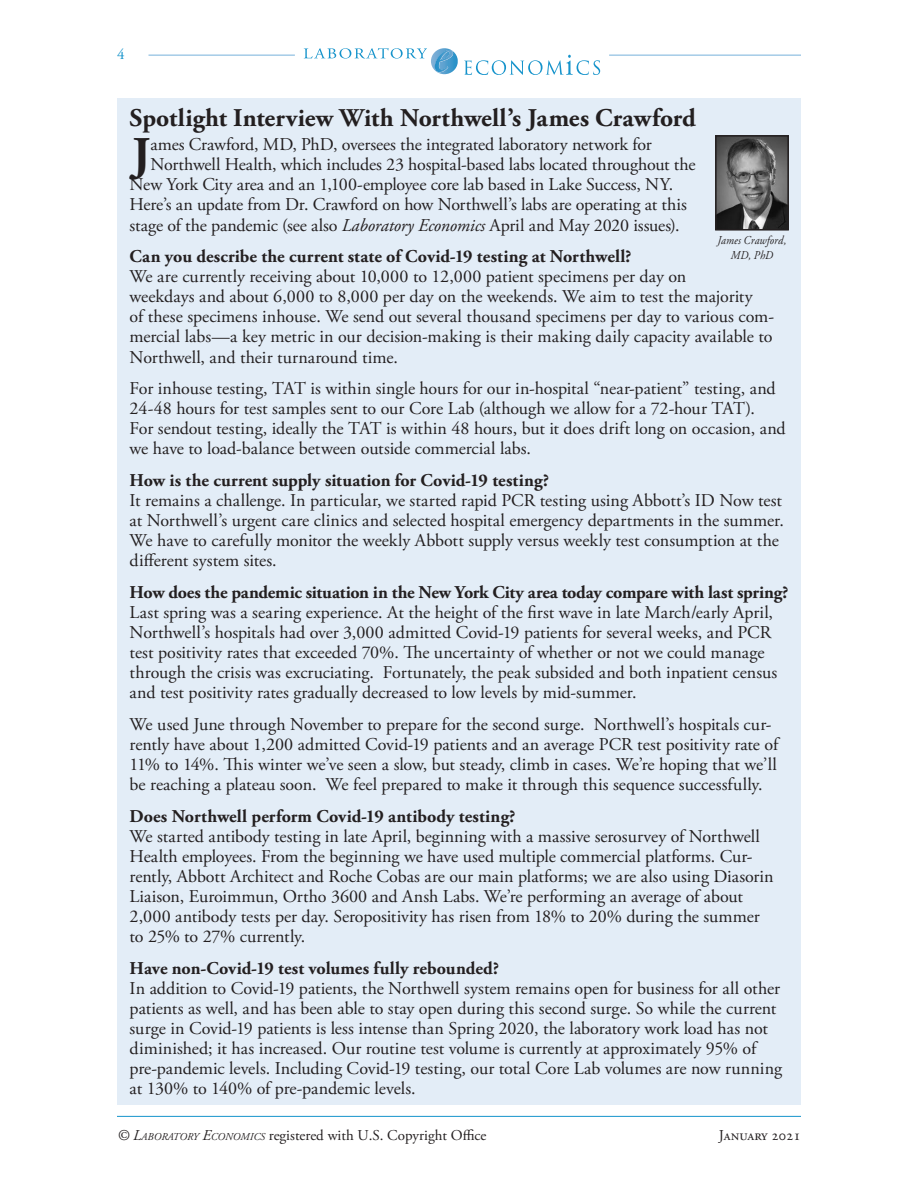
<style>
.page{position:relative;width:918px;height:1188px;background:#fff}
.page>*{position:absolute;margin:0;border:0;box-sizing:border-box;transform-origin:0 0}
.Table_Head{font:700 48.3px "Adobe Garamond Pro";color:#231f20}
.Table_Head-2{font:700 25.5px "Adobe Garamond Pro";color:#231f20}
.Table_Head-3{font:18px/20.1px "Adobe Garamond Pro";color:#231f20}
.Table_Head-4{font:700 18px "Adobe Garamond Pro";color:#231f20}
.t1{font:15px "Adobe Garamond Pro";color:#231f20}
.t2{font:15px "Adobe Garamond Pro";color:#1593cb}
.Table_Head-5{font:italic 12px/15px "Adobe Garamond Pro";letter-spacing:.015em;color:#231f20;text-align:center;scale:.9 1}
.s1{font-style:italic}
.s2{font-style:italic;font-size:10.5px}
</style>
<div class="page">
<svg style="left:304px;top:48px;width:154px;height:26px"></svg>
<svg style="left:464px;top:55px;width:136px;height:20px"></svg>
<hr style="left:148px;top:55px;width:147px;height:1px;background:#76b1db">
<hr style="left:609px;top:55px;width:192px;height:1px;background:#76b1db">
<hr style="left:117px;top:1116px;width:684px;height:1px;background:#1593cb">
<div style="left:117px;top:98px;width:683px;height:1006px;background:#e3edf7"></div>
<img style="left:718px;top:138px;width:68px;height:90px">
<div style="left:715px;top:135px;width:74px;height:96px;border:2px solid #231f20"></div>
<p class="t2" style="left:117px;top:45px;width:9px">4</p>
<p class="Table_Head-2" style="left:130px;top:103px;width:568px">Spotlight Interview With Northwell’s James Crawford</p>
<p class="Table_Head" style="left:132px;top:127px;width:20px">J</p>
<p class="Table_Head-3" style="left:150px;top:135px;width:503px">ames Crawford, MD, PhD, oversees the integrated laboratory network for</p>
<p class="Table_Head-3" style="left:150px;top:155px;width:547px">Northwell Health, which includes 23 hospital-based labs located throughout the</p>
<p class="Table_Head-3" style="left:130px;top:175px;width:545px">New York City area and an 1,100-employee core lab based in Lake Success, NY.</p>
<p class="Table_Head-3" style="left:130px;top:195px;width:559px">Here’s an update from Dr. Crawford on how Northwell’s labs are operating at this</p>
<p class="Table_Head-3" style="left:130px;top:215px;width:552px">stage of the pandemic (see also <span class="s1">Laboratory Economics</span> April and May 2020 issues).</p>
<p class="Table_Head-4" style="left:130px;top:246px;width:503px">Can you describe the current state of Covid-19 testing at Northwell?</p>
<p class="Table_Head-3" style="left:130px;top:267px;width:646px">We are currently receiving about 10,000 to 12,000 patient specimens per day on<br>weekdays and about 6,000 to 8,000 per day on the weekends. We aim to test the majority<br>of these specimens inhouse. We send out several thousand specimens per day to various com&shy;mercial labs—a key metric in our decision-making is their making daily capacity available to Northwell, and their turnaround time.</p>
<p class="Table_Head-3" style="left:130px;top:379px;width:658px">For inhouse testing, TAT is within single hours for our in-hospital “near-patient” testing, and 24-48 hours for test samples sent to our Core Lab (although we allow for a 72-hour TAT).<br>For sendout testing, ideally the TAT is within 48 hours, but it does drift long on occasion, and we have to load-balance between outside commercial labs.</p>
<p class="Table_Head-4" style="left:130px;top:470px;width:421px">How is the current supply situation for Covid-19 testing?</p>
<p class="Table_Head-3" style="left:130px;top:491px;width:656px">It remains a challenge. In particular, we started rapid PCR testing using Abbott’s ID Now test at Northwell’s urgent care clinics and selected hospital emergency departments in the summer.<br>We have to carefully monitor the weekly Abbott supply versus weekly test consumption at the different system sites.</p>
<p class="Table_Head-4" style="left:130px;top:582px;width:660px">How does the pandemic situation in the New York City area today compare with last spring?</p>
<p class="Table_Head-3" style="left:130px;top:603px;width:649px">Last spring was a searing experience. At the height of the first wave in late March/early April, Northwell’s hospitals had over 3,000 admitted Covid-19 patients for several weeks, and PCR test positivity rates that exceeded 70%. The uncertainty of whether or not we could manage through the crisis was excruciating. Fortunately, the peak subsided and both inpatient census and test positivity rates gradually decreased to low levels by mid-summer.</p>
<p class="Table_Head-3" style="left:130px;top:715px;width:650px">We used June through November to prepare for the second surge. Northwell’s hospitals cur&shy;rently have about 1,200 admitted Covid-19 patients and an average PCR test positivity rate of 11% to 14%. This winter we’ve seen a slow, but steady, climb in cases. We’re hoping that we’ll be reaching a plateau soon. We feel prepared to make it through this sequence successfully.</p>
<p class="Table_Head-4" style="left:130px;top:805px;width:387px">Does Northwell perform Covid-19 antibody testing?</p>
<p class="Table_Head-3" style="left:130px;top:827px;width:646px">We started antibody testing in late April, beginning with a massive serosurvey of Northwell Health employees. From the beginning we have used multiple commercial platforms. Cur&shy;rently, Abbott Architect and Roche Cobas are our main platforms; we are also using Diasorin Liaison, Euroimmun, Ortho 3600 and Ansh Labs. We’re performing an average of about 2,000 antibody tests per day. Seropositivity has risen from 18% to 20% during the summer to 25% to 27% currently.</p>
<p class="Table_Head-4" style="left:130px;top:958px;width:371px">Have non-Covid-19 test volumes fully rebounded?</p>
<p class="Table_Head-3" style="left:130px;top:979px;width:654px">In addition to Covid-19 patients, the Northwell system remains open for business for all other patients as well, and has been able to stay open during this second surge. So while the current surge in Covid-19 patients is less intense than Spring 2020, the laboratory work load has not diminished; it has increased. Our routine test volume is currently at approximately 95% of pre-pandemic levels. Including Covid-19 testing, our total Core Lab volumes are now running at 130% to 140% of pre-pandemic levels.</p>
<p class="Table_Head-5" style="left:718px;top:233px;width:78px">James Crawford,<br>MD, PhD</p>
<p class="t1" style="left:117px;top:1127px;width:371px"><span class="s1">© L</span><span class="s2">ABORATORY</span> <span class="s1">E</span><span class="s2">CONOMICS</span> registered with U.S. Copyright Office</p>
<p class="t1" style="left:719px;top:1127px;width:84px">January 2021</p>
</div>
